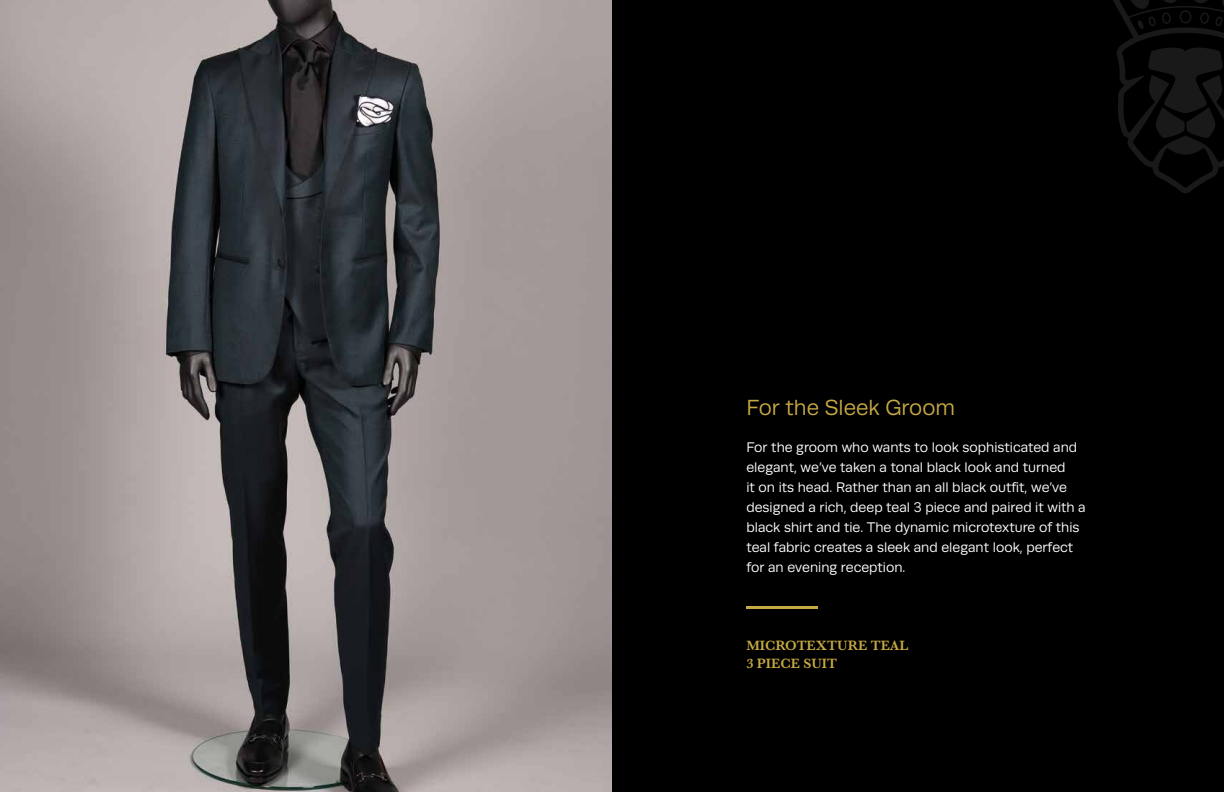
<style>
.page{position:relative;width:1224px;height:792px;background:#fff}
.page>*{position:absolute;margin:0;border:0;box-sizing:border-box;transform-origin:0 0}
.t1{font:22px "Runda";color:#c6a942}
.t2{font:14px/20px "Runda";color:#fff}
.t3{font:600 14px/18px "Baskerville";color:#c6a942}
</style>
<div class="page">
<div style="left:612px;top:0;width:612px;height:792px;background:#000"></div>
<hr style="left:746px;top:606px;width:72px;height:3px;background:#c6a942">
<img style="left:0;top:0;width:612px;height:792px">
<svg style="left:1113px;top:0;width:111px;height:193px"></svg>
<h1 class="t1" style="left:746px;top:395px;width:210px">For the Sleek Groom</h1>
<p class="t2" style="left:746px;top:437px;width:341px">For the groom who wants to look sophisticated and elegant, we’ve taken a tonal black look and turned<br>it on its head. Rather than an all black outfit, we’ve designed a rich, deep teal 3 piece and paired it with a black shirt and tie. The dynamic microtexture of this teal fabric creates a sleek and elegant look, perfect for an evening reception.</p>
<p class="t3" style="left:746px;top:636px;width:164px">MICROTEXTURE TEAL<br>3 PIECE SUIT</p>
</div>
